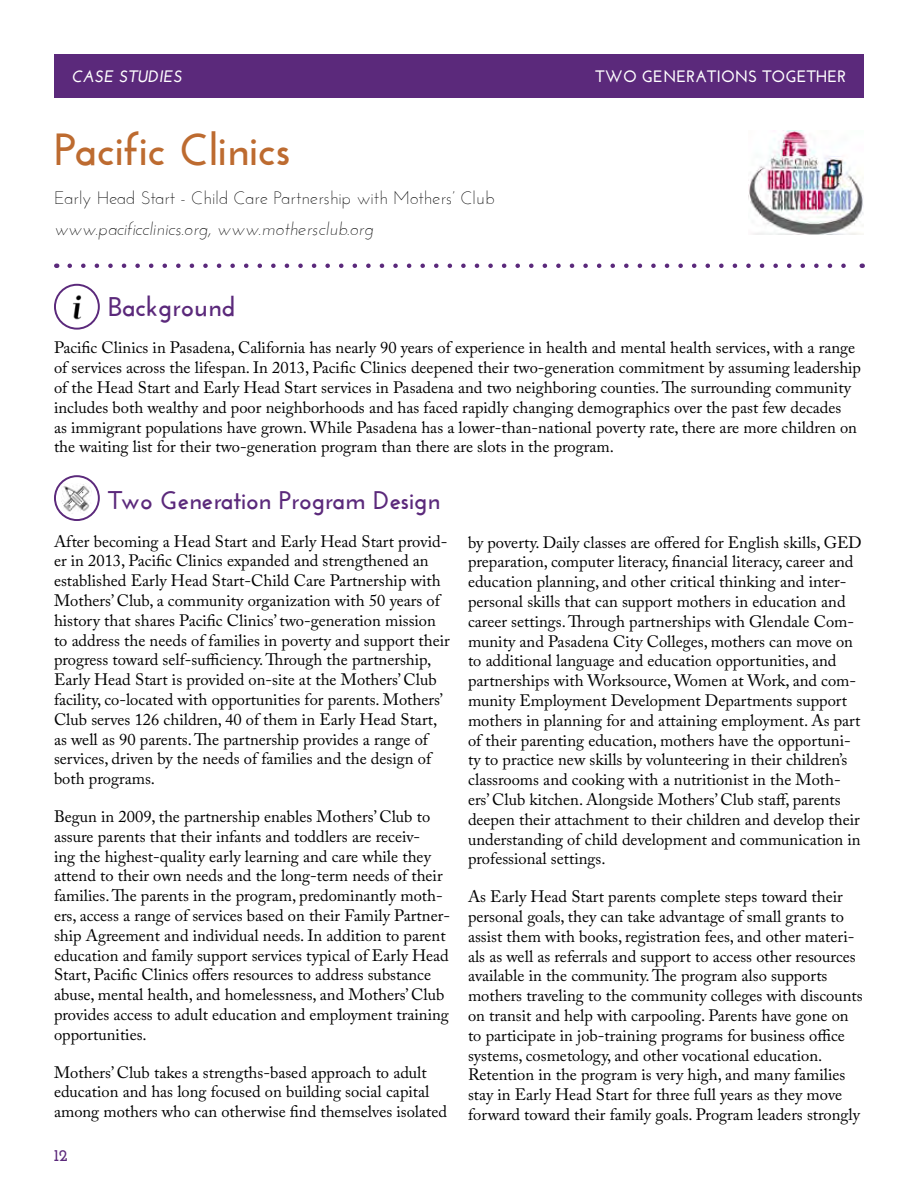
<style>
.page{position:relative;width:918px;height:1188px;background:#fff}
.page>*{position:absolute;margin:0;border:0;box-sizing:border-box;transform-origin:0 0}
.t1{font:700 45px "Josefin Sans";color:#bd6b30}
.t2{font:700 27px "Josefin Sans";color:#5b297b}
.t3{font:700 25.5px "Josefin Sans";color:#5b297b}
.t4{font:300 18px "Josefin Sans";color:#000}
.t5{font:italic 300 18px "Josefin Sans";color:#000}
.t6{font:16.5px/19.8px "Adobe Caslon Pro";color:#000}
.t7{font:700 16.5px "Josefin Sans";color:#fff}
.t8{font:italic 700 16.5px "Josefin Sans";color:#fff}
.t9{font:700 16.5px "Josefin Slab";color:#5b297b}
</style>
<div class="page">
<svg style="left:70px;top:264px;width:776px;height:4px"></svg>
<div style="left:54px;top:54px;width:810px;height:44px;background:#5b297b"></div>
<img style="left:749px;top:131px;width:115px;height:104px">
<div style="left:54px;top:475px;width:46px;height:46px;border:2px solid #5b297b;border-radius:50%"></div>
<img style="left:62px;top:483px;width:30px;height:30px">
<div style="left:54px;top:284px;width:46px;height:46px;border:2px solid #5b297b;border-radius:50%"></div>
<img style="left:62px;top:295px;width:30px;height:27px">
<p class="t8" style="left:72px;top:66px;width:23px">CASE</p>
<p class="t8" style="left:119px;top:66px;width:10px">STUDIES</p>
<p class="t7" style="left:596px;top:66px;width:252px">TWO GENERATIONS TOGETHER</p>
<h1 class="t1" style="left:54px;top:123px;width:238px">Pacific Clinics</h1>
<p class="t4" style="left:54px;top:187px;width:442px">Early Head Start - Child Care Partnership with Mothers’ Club</p>
<p class="t5" style="left:54px;top:218px;width:321px">www.pacificclinics.org, www.mothersclub.org</p>
<h2 class="t2" style="left:108px;top:291px;width:129px">Background</h2>
<p class="t6" style="left:54px;top:338px;width:809px">Pacific Clinics in Pasadena, California has nearly 90 years of experience in health and mental health services, with a range of services across the lifespan. In 2013, Pacific Clinics deepened their two-generation commitment by assuming leadership of the Head Start and Early Head Start services in Pasadena and two neighboring counties. The surrounding community includes both wealthy and poor neighborhoods and has faced rapidly changing demographics over the past few decades<br>as immigrant populations have grown. While Pasadena has a lower-than-national poverty rate, there are more children on the waiting list for their two-generation program than there are slots in the program.</p>
<h3 class="t3" style="left:108px;top:485px;width:333px">Two Generation Program Design</h3>
<p class="t6" style="left:54px;top:531px;width:397px">After becoming a Head Start and Early Head Start provid&shy;er in 2013, Pacific Clinics expanded and strengthened an established Early Head Start-Child Care Partnership with Mothers’ Club, a community organization with 50 years of history that shares Pacific Clinics’ two-generation mission to address the needs of families in poverty and support their progress toward self-sufficiency. Through the partnership, Early Head Start is provided on-site at the Mothers’ Club facility, co-located with opportunities for parents. Mothers’ Club serves 126 children, 40 of them in Early Head Start, as well as 90 parents. The partnership provides a range of services, driven by the needs of families and the design of both programs.</p>
<p class="t6" style="left:54px;top:806px;width:397px">Begun in 2009, the partnership enables Mothers’ Club to assure parents that their infants and toddlers are receiv-<br>ing the highest-quality early learning and care while they attend to their own needs and the long-term needs of their families. The parents in the program, predominantly moth&shy;ers, access a range of services based on their Family Partner&shy;ship Agreement and individual needs. In addition to parent education and family support services typical of Early Head Start, Pacific Clinics offers resources to address substance abuse, mental health, and homelessness, and Mothers’ Club provides access to adult education and employment training opportunities.</p>
<p class="t6" style="left:54px;top:1062px;width:395px">Mothers’ Club takes a strengths-based approach to adult education and has long focused on building social capital among mothers who can otherwise find themselves isolated</p>
<p class="t9" style="left:54px;top:1145px;width:15px">12</p>
<p class="t6" style="left:468px;top:532px;width:395px">by poverty. Daily classes are offered for English skills, GED preparation, computer literacy, financial literacy, career and education planning, and other critical thinking and inter&shy;personal skills that can support mothers in education and career settings. Through partnerships with Glendale Com&shy;munity and Pasadena City Colleges, mothers can move on to additional language and education opportunities, and partnerships with Worksource, Women at Work, and com&shy;munity Employment Development Departments support mothers in planning for and attaining employment. As part of their parenting education, mothers have the opportuni&shy;ty to practice new skills by volunteering in their children’s classrooms and cooking with a nutritionist in the Moth&shy;ers’ Club kitchen. Alongside Mothers’ Club staff, parents deepen their attachment to their children and develop their understanding of child development and communication in professional settings.</p>
<p class="t6" style="left:468px;top:887px;width:396px">As Early Head Start parents complete steps toward their personal goals, they can take advantage of small grants to assist them with books, registration fees, and other materi&shy;als as well as referrals and support to access other resources available in the community. The program also supports mothers traveling to the community colleges with discounts on transit and help with carpooling. Parents have gone on to participate in job-training programs for business office systems, cosmetology, and other vocational education.<br>Retention in the program is very high, and many families stay in Early Head Start for three full years as they move forward toward their family goals. Program leaders strongly</p>
</div>
